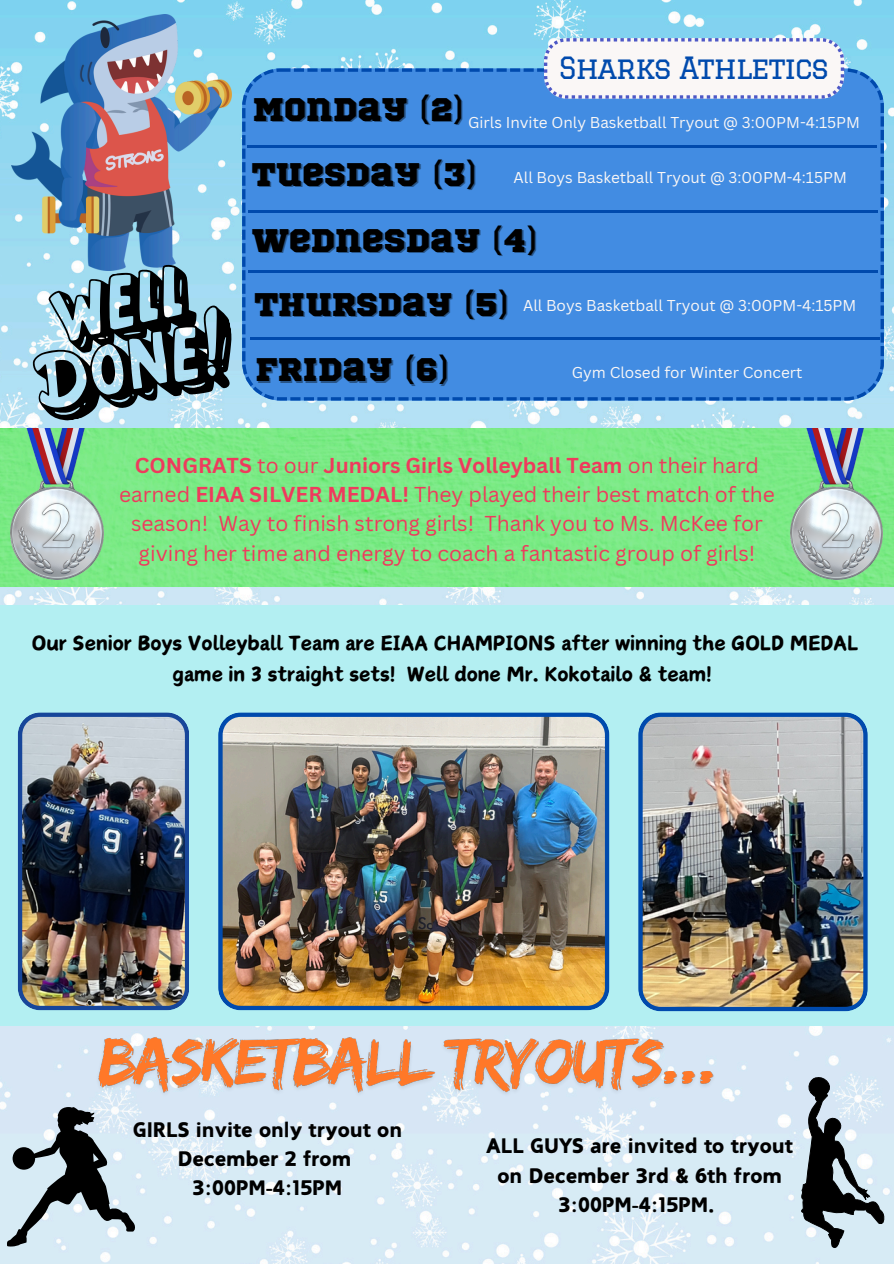
<style>
.page{position:relative;width:894px;height:1264px;background:#fff}
.page>*{position:absolute;margin:0;border:0;box-sizing:border-box;transform-origin:0 0}
.t1{font:32.55px "Sports World";color:#000}
.t2{font:30px "Graduate";letter-spacing:-.05em;color:#004aad}
.t3{font:22.5px/31.5px "Canva Champion";color:#000;text-align:center}
.t4{font:21px/29.2px "Canva Sans";color:#ef3a5d;text-align:center}
.t5{font:900 21px/29.2px "Canva Dainty";color:#000;text-align:center}
.t6{font:15.3px "Canva Sans";color:#faf7f6}
.s1{font-weight:700}
</style>
<div class="page">
<img style="left:0;top:0;width:893px;height:1263px">
<div style="left:242px;top:68px;width:641px;height:332px;background:#428ce2"></div>
<img style="left:12px;top:15px;width:219px;height:255px">
<svg style="left:543px;top:38px;width:300px;height:61px"></svg>
<hr style="left:247px;top:145px;width:629px;height:3px;background:#004aad">
<hr style="left:248px;top:210px;width:629px;height:3px;background:#004aad">
<hr style="left:248px;top:270px;width:629px;height:3px;background:#004aad">
<hr style="left:250px;top:337px;width:628px;height:2px;background:#004aad">
<svg style="left:7px;top:1106px;width:128px;height:140px;background:#98a4ac"></svg>
<svg style="left:800px;top:1075px;width:83px;height:174px;background:#909ba2"></svg>
<div style="left:0;top:605px;width:893px;height:420px;background:#b3eff2"></div>
<img style="left:218px;top:712px;width:391px;height:298px">
<img style="left:18px;top:712px;width:171px;height:298px">
<img style="left:638px;top:712px;width:229px;height:299px">
<img style="left:0;top:429px;width:893px;height:157px">
<svg style="left:18px;top:254px;width:224px;height:171px;background:#7b9dab"></svg>
<img style="left:790px;top:429px;width:92px;height:150px">
<img style="left:91px;top:1025px;width:630px;height:78px">
<img style="left:11px;top:429px;width:92px;height:150px">
<p class="t2" style="left:558px;top:51px;width:272px">Sharks Athletics</p>
<p class="t1" style="left:253px;top:94px;width:211px">MONDAY (2)</p>
<h2 class="t1" style="left:252px;top:160px;width:225px">TUESDAY (3)</h2>
<h2 class="t1" style="left:252px;top:225px;width:286px">WEDNESDAY (4)</h2>
<p class="t1" style="left:254px;top:289px;width:254px">THURSDAY (5)</p>
<p class="t1" style="left:255px;top:355px;width:194px">FRIDAY (6)</p>
<h2 class="t6" style="left:468px;top:111px;width:393px">Girls Invite Only Basketball Tryout @ 3:00PM-4:15PM</h2>
<h2 class="t6" style="left:513px;top:166px;width:334px">All Boys Basketball Tryout @ 3:00PM-4:15PM</h2>
<p class="t6" style="left:523px;top:295px;width:334px">All Boys Basketball Tryout @ 3:00PM-4:15PM</p>
<h2 class="t6" style="left:571px;top:361px;width:232px">Gym Closed for Winter Concert</h2>
<p class="t4" style="left:119px;top:450px;width:657px"><span class="s1">CONGRATS</span> to our <span class="s1">Juniors Girls Volleyball Team</span> on their hard earned <span class="s1">EIAA SILVER MEDAL!</span> They played their best match of the season! Way to finish strong girls! Thank you to Ms. McKee for giving her time and energy to coach a fantastic group of girls!</p>
<p class="t3" style="left:32px;top:626px;width:827px">Our Senior Boys Volleyball Team are EIAA CHAMPIONS after winning the GOLD MEDAL game in 3 straight sets! Well done Mr. Kokotailo &amp; team!</p>
<p class="t5" style="left:133px;top:1114px;width:271px">GIRLS invite only tryout on<br>December 2 from<br>3:00PM-4:15PM</p>
<h2 class="t5" style="left:486px;top:1131px;width:308px">ALL GUYS are invited to tryout on December 3rd &amp; 6th from<br>3:00PM-4:15PM.</h2>
</div>
